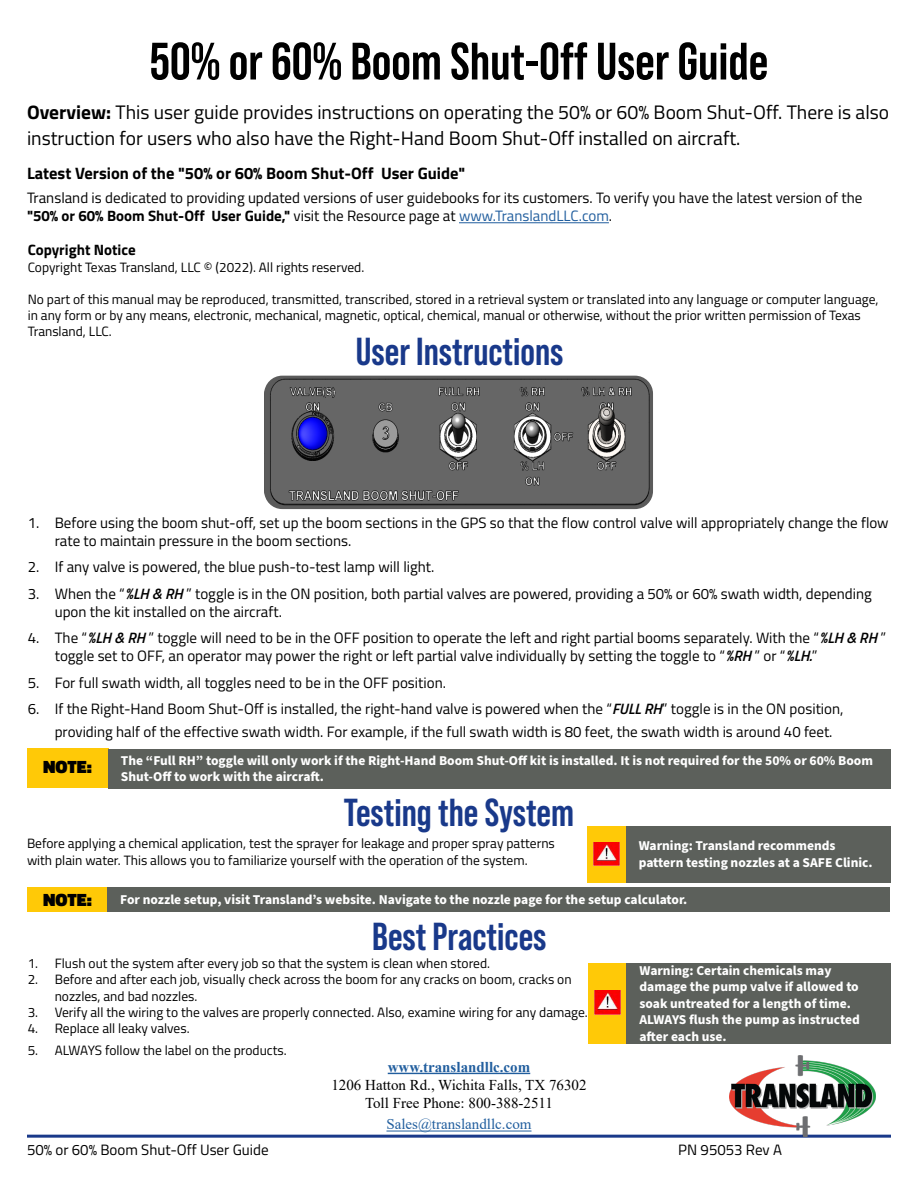
<style>
.page{position:relative;width:918px;height:1188px;background:#fff}
.page>*{position:absolute;margin:0;border:0;box-sizing:border-box;transform-origin:0 0}
._104_Content_gray_Be{font:700 52.5px "Bebas Neue Pro";color:#000}
._104_Content_gray_Be-2{font:700 39px "Bebas Neue Pro";color:#19398a}
._15_Content_gray_Beb{font:19.5px/25.5px "Titillium Web";color:#000}
.t1{font:900 18px "Titillium Web";color:#000}
.t2{font:700 16.5px "Titillium Web";color:#000}
.t3{font:15px/18px "Titillium Web";color:#000}
.t4{font:15px "Times New Roman";color:#000}
.t5{font:15px "Times New Roman";color:#215e9e}
.t6{font:700 15px "Times New Roman";color:#215e9e}
.t7{font:700 15px "Titillium Web";color:#000}
.t8{font:13.5px/16.2px "Titillium Web";color:#000}
._8_10_Content_gray_S{font:700 13.5px/16.5px "Source Sans Pro";color:#fff}
.s1{font-weight:700}
.s2{color:#215e9e}
.s3{font-weight:600;font-style:italic}
</style>
<div class="page">
<hr style="left:27px;top:1135px;width:864px;height:3px;background:#19398a">
<div style="left:27px;top:749px;width:81px;height:39px;background:#ffc907"></div>
<div style="left:108px;top:749px;width:783px;height:39px;background:#5c605b"></div>
<div style="left:589px;top:963px;width:38px;height:81px;background:#ffc907"></div>
<div style="left:627px;top:963px;width:264px;height:81px;background:#5c605b"></div>
<img style="left:595px;top:991px;width:26px;height:23px">
<div style="left:27px;top:888px;width:81px;height:24px;background:#ffc907"></div>
<div style="left:107px;top:888px;width:783px;height:24px;background:#5c605b"></div>
<div style="left:588px;top:826px;width:38px;height:56px;background:#ffc907"></div>
<div style="left:626px;top:826px;width:264px;height:56px;background:#5c605b"></div>
<img style="left:594px;top:842px;width:26px;height:24px">
<hr style="left:459px;top:223px;width:150px;height:1px;background:#215e9e">
<img style="left:730px;top:1056px;width:145px;height:80px">
<hr style="left:388px;top:1073px;width:142px;height:1px;background:#215e9e">
<hr style="left:386px;top:1131px;width:146px;height:1px;background:#215e9e">
<img style="left:264px;top:376px;width:389px;height:133px">
<p class="_104_Content_gray_Be" style="left:150px;top:31px;width:620px">50% or 60% Boom Shut-Off User Guide</p>
<p class="_15_Content_gray_Beb" style="left:27px;top:99px;width:864px"><span class="s1">Overview:</span> This user guide provides instructions on operating the 50% or 60% Boom Shut-Off. There is also instruction for users who also have the Right-Hand Boom Shut-Off installed on aircraft.</p>
<p class="t2" style="left:27px;top:161px;width:440px">Latest Version of the "50% or 60% Boom Shut-Off User Guide"</p>
<p class="t3" style="left:27px;top:188px;width:837px">Transland is dedicated to providing updated versions of user guidebooks for its customers. To verify you have the latest version of the <span class="s1">"50% or 60% Boom Shut-Off User Guide,"</span> visit the Resource page at <span class="s2">www.TranslandLLC.com</span>.</p>
<p class="t7" style="left:28px;top:239px;width:109px">Copyright Notice</p>
<p class="t8" style="left:28px;top:258px;width:338px">Copyright Texas Transland, LLC © (2022). All rights reserved.</p>
<p class="t8" style="left:28px;top:290px;width:852px">No part of this manual may be reproduced, transmitted, transcribed, stored in a retrieval system or translated into any language or computer language, in any form or by any means, electronic, mechanical, magnetic, optical, chemical, manual or otherwise, without the prior written permission of Texas<br>Transland, LLC.</p>
<p class="_104_Content_gray_Be-2" style="left:356px;top:329px;width:209px">User Instructions</p>
<p class="t3" style="left:55px;top:513px;width:836px;text-indent:-27px">1. Before using the boom shut-off, set up the boom sections in the GPS so that the flow control valve will appropriately change the flow rate to maintain pressure in the boom sections.</p>
<p class="t3" style="left:28px;top:557px;width:408px">2. If any valve is powered, the blue push-to-test lamp will light.</p>
<p class="t3" style="left:55px;top:584px;width:819px;text-indent:-27px">3. When the “<span class="s3">%LH &amp; RH</span> ” toggle is in the ON position, both partial valves are powered, providing a 50% or 60% swath width, depending upon the kit installed on the aircraft.</p>
<p class="t3" style="left:55px;top:628px;width:833px;text-indent:-27px">4. The “<span class="s3">%LH &amp; RH</span> ” toggle will need to be in the OFF position to operate the left and right partial booms separately. With the “<span class="s3">%LH &amp; RH</span> ” toggle set to OFF, an operator may power the right or left partial valve individually by setting the toggle to “<span class="s3">%RH</span> ” or “<span class="s3">%LH.</span>”</p>
<p class="t3" style="left:28px;top:673px;width:420px">5. For full swath width, all toggles need to be in the OFF position.</p>
<p class="t3" style="left:55px;top:697px;width:790px;line-height:22.5px;text-indent:-27px">6. If the Right-Hand Boom Shut-Off is installed, the right-hand valve is powered when the “<span class="s3">FULL RH</span>” toggle is in the ON position, providing half of the effective swath width. For example, if the full swath width is 80 feet, the swath width is around 40 feet.</p>
<p class="_8_10_Content_gray_S" style="left:121px;top:752px;width:754px">The “Full RH” toggle will only work if the Right-Hand Boom Shut-Off kit is installed. It is not required for the 50% or 60% Boom<br>Shut-Off to work with the aircraft.</p>
<p class="t1" style="left:43px;top:754px;width:50px">NOTE:</p>
<p class="_104_Content_gray_Be-2" style="left:344px;top:790px;width:232px">Testing the System</p>
<p class="t8" style="left:27px;top:835px;width:529px">Before applying a chemical application, test the sprayer for leakage and proper spray patterns with plain water. This allows you to familiarize yourself with the operation of the system.</p>
<p class="_8_10_Content_gray_S" style="left:639px;top:838px;width:236px">Warning: Transland recommends pattern testing nozzles at a SAFE Clinic.</p>
<p class="t1" style="left:43px;top:887px;width:50px">NOTE:</p>
<p class="_8_10_Content_gray_S" style="left:120px;top:892px;width:569px">For nozzle setup, visit Transland’s website. Navigate to the nozzle page for the setup calculator.</p>
<p class="_104_Content_gray_Be-2" style="left:372px;top:914px;width:176px">Best Practices</p>
<p class="t8" style="left:28px;top:955px;width:464px">1. Flush out the system after every job so that the system is clean when stored.</p>
<p class="t8" style="left:55px;top:971px;width:518px;text-indent:-27px">2. Before and after each job, visually check across the boom for any cracks on boom, cracks on nozzles, and bad nozzles.</p>
<p class="t8" style="left:28px;top:1003px;width:562px">3. Verify all the wiring to the valves are properly connected. Also, examine wiring for any damage.</p>
<p class="t8" style="left:28px;top:1020px;width:163px">4. Replace all leaky valves.</p>
<p class="t8" style="left:28px;top:1041px;width:260px">5. ALWAYS follow the label on the products.</p>
<p class="t6" style="left:388px;top:1056px;width:144px">www.translandllc.com</p>
<p class="t4" style="left:331px;top:1074px;width:257px">1206 Hatton Rd., Wichita Falls, TX 76302</p>
<p class="t4" style="left:365px;top:1092px;width:189px">Toll Free Phone: 800-388-2511</p>
<p class="t5" style="left:386px;top:1114px;width:147px">Sales@translandllc.com</p>
<p class="_8_10_Content_gray_S" style="left:639px;top:963px;width:222px">Warning: Certain chemicals may damage the pump valve if allowed to soak untreated for a length of time.<br>ALWAYS flush the pump as instructed after each use.</p>
<p class="t3" style="left:27px;top:1140px;width:243px">50% or 60% Boom Shut-Off User Guide</p>
<p class="t3" style="left:678px;top:1140px;width:105px">PN 95053 Rev A</p>
</div>
